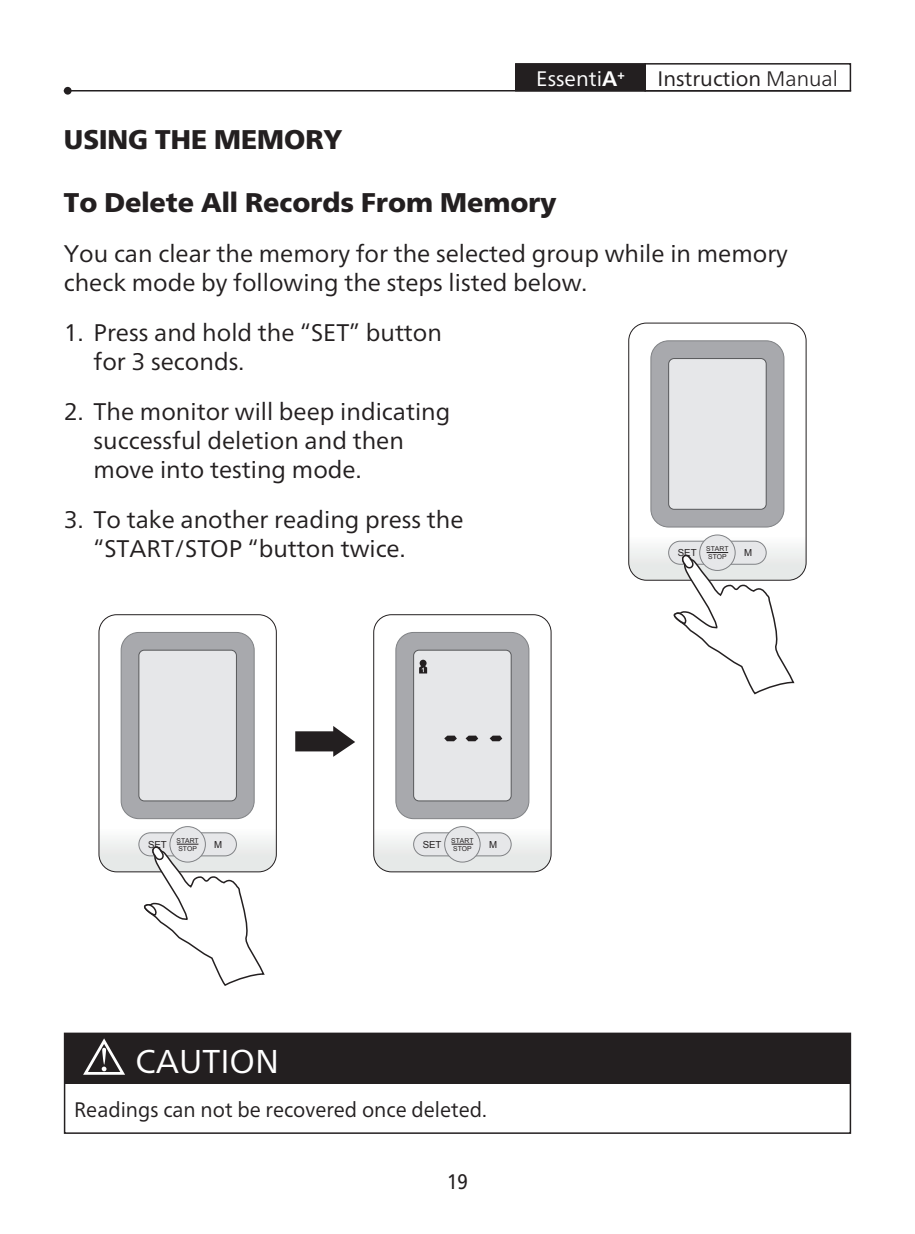
<style>
.page{position:relative;width:915px;height:1234px;background:#fff}
.page>*{position:absolute;margin:0;border:0;box-sizing:border-box;transform-origin:0 0}
.t1{font:33px "Frutiger Neue LT";color:#fff}
.t2{font:900 27px "Frutiger Neue LT";color:#231f20}
.t3{font:24px/28.8px "Frutiger Neue LT";color:#231f20}
.t4{font:21px "Frutiger Neue LT";color:#231f20;scale:.96 1}
.t5{font:21px "Frutiger Neue LT";color:#231f20}
.t6{font:21px "Frutiger Neue LT";color:#fff}
.t7{font:condensed 21px "Frutiger Neue LT";color:#231f20}
.t8{font:9.6px "Arial";color:#231f20}
.t9{font:6.9px/8.1px "Arial";color:#231f20;text-align:right}
.s1{font-weight:700}
.s2{font-weight:300}
</style>
<div class="page">
<div style="left:515px;top:64px;width:130px;height:27px;background:#231f20"></div>
<div style="left:515px;top:63px;width:130px;height:28px;border:2px solid #231f20"></div>
<div style="left:644px;top:63px;width:206px;height:28px;border:2px solid #231f20"></div>
<hr style="left:64px;top:90px;width:786px;height:1px;background:#231f20">
<div style="left:64px;top:87px;width:8px;height:8px;background:#231f20;border-radius:50%"></div>
<div style="left:64px;top:1033px;width:786px;height:50px;background:#231f20"></div>
<svg style="left:83px;top:1038px;width:42px;height:36px"></svg>
<svg style="left:628px;top:323px;width:177px;height:257px"></svg>
<div style="left:628px;top:323px;width:178px;height:257px;border:1px solid #231f20;border-radius:18px"></div>
<div style="left:650px;top:341px;width:133px;height:186px;background:#a8a9ad;border-radius:18px"></div>
<div style="left:650px;top:340px;width:133px;height:187px;border:1px solid #808285;border-radius:18px"></div>
<div style="left:668px;top:358px;width:98px;height:151px;background:#e6e7e9;border-radius:5px"></div>
<div style="left:668px;top:358px;width:98px;height:151px;border:1px solid #57585a;border-radius:5px"></div>
<div style="left:668px;top:541px;width:98px;height:23px;background:#e6e7e9;border-radius:12px"></div>
<div style="left:668px;top:541px;width:98px;height:23px;border:1px solid #808285;border-radius:12px"></div>
<div style="left:699px;top:535px;width:36px;height:35px;background:#e6e7e9;border-radius:50%"></div>
<div style="left:699px;top:534px;width:36px;height:36px;border:1px solid #808285;border-radius:50%"></div>
<svg style="left:672px;top:551px;width:123px;height:144px"></svg>
<svg style="left:99px;top:614px;width:177px;height:257px"></svg>
<div style="left:99px;top:614px;width:177px;height:257px;border:1px solid #231f20;border-radius:18px"></div>
<div style="left:121px;top:632px;width:133px;height:186px;background:#a8a9ad;border-radius:18px"></div>
<div style="left:121px;top:632px;width:133px;height:186px;border:1px solid #808285;border-radius:18px"></div>
<div style="left:139px;top:650px;width:97px;height:150px;background:#e6e7e9;border-radius:5px"></div>
<div style="left:139px;top:649px;width:97px;height:152px;border:1px solid #57585a;border-radius:5px"></div>
<div style="left:139px;top:832px;width:97px;height:23px;background:#e6e7e9;border-radius:12px"></div>
<div style="left:139px;top:832px;width:97px;height:23px;border:1px solid #808285;border-radius:12px"></div>
<div style="left:170px;top:826px;width:35px;height:35px;background:#e6e7e9;border-radius:50%"></div>
<div style="left:170px;top:826px;width:35px;height:36px;border:1px solid #808285;border-radius:50%"></div>
<svg style="left:373px;top:614px;width:178px;height:257px"></svg>
<div style="left:373px;top:614px;width:178px;height:257px;border:1px solid #231f20;border-radius:18px"></div>
<div style="left:396px;top:632px;width:132px;height:186px;background:#a8a9ad;border-radius:18px"></div>
<div style="left:395px;top:632px;width:134px;height:186px;border:1px solid #808285;border-radius:18px"></div>
<div style="left:413px;top:650px;width:98px;height:150px;background:#e6e7e9;border-radius:5px"></div>
<div style="left:413px;top:649px;width:98px;height:152px;border:1px solid #57585a;border-radius:5px"></div>
<div style="left:413px;top:832px;width:98px;height:23px;background:#e6e7e9;border-radius:12px"></div>
<div style="left:413px;top:832px;width:98px;height:23px;border:1px solid #808285;border-radius:12px"></div>
<div style="left:444px;top:826px;width:36px;height:35px;background:#e6e7e9;border-radius:50%"></div>
<div style="left:444px;top:826px;width:36px;height:36px;border:1px solid #808285;border-radius:50%"></div>
<svg style="left:451px;top:843px;width:22px;height:1px"></svg>
<svg style="left:143px;top:842px;width:123px;height:144px"></svg>
<svg style="left:295px;top:726px;width:60px;height:30px"></svg>
<svg style="left:444px;top:735px;width:12px;height:6px"></svg>
<svg style="left:465px;top:735px;width:13px;height:6px"></svg>
<svg style="left:489px;top:735px;width:13px;height:6px"></svg>
<svg style="left:419px;top:659px;width:8px;height:14px"></svg>
<p class="t2" style="left:64px;top:124px;width:280px">USING THE MEMORY</p>
<p class="t6" style="left:536px;top:66px;width:90px">Essenti<span class="s1">A</span><sup>+</sup></p>
<p class="t5" style="left:657px;top:66px;width:182px">Instruction <span class="s2">Manual</span></p>
<p class="t2" style="left:64px;top:186px;width:494px">To Delete All Records From Memory</p>
<p class="t3" style="left:64px;top:239px;width:725px">You can clear the memory for the selected group while in memory check mode by following the steps listed below.</p>
<p class="t3" style="left:94px;top:318px;width:350px;text-indent:-30px">1. Press and hold the “SET” button for 3 seconds.</p>
<p class="t3" style="left:94px;top:397px;width:358px;text-indent:-30px">2. The monitor will beep indicating successful deletion and then move into testing mode.</p>
<p class="t3" style="left:94px;top:505px;width:371px;text-indent:-30px">3. To take another reading press the “START/STOP “button twice.</p>
<p class="t9" style="left:677px;top:544px;width:52px">START<br><sup>SET</sup> STOP</p>
<p class="t8" style="left:743px;top:546px;width:10px">M</p>
<p class="t9" style="left:148px;top:835px;width:52px">START<br><sup>SET</sup> STOP</p>
<p class="t8" style="left:214px;top:837px;width:10px">M</p>
<p class="t9" style="left:422px;top:835px;width:52px">START<br><sup>SET</sup> STOP</p>
<p class="t8" style="left:489px;top:837px;width:10px">M</p>
<h1 class="t1" style="left:135px;top:1041px;width:145px">CAUTION</h1>
<p class="t4" style="left:74px;top:1096px;width:431px">Readings can not be recovered once deleted.</p>
<p class="t7" style="left:447px;top:1169px;width:22px">19</p>
</div>
